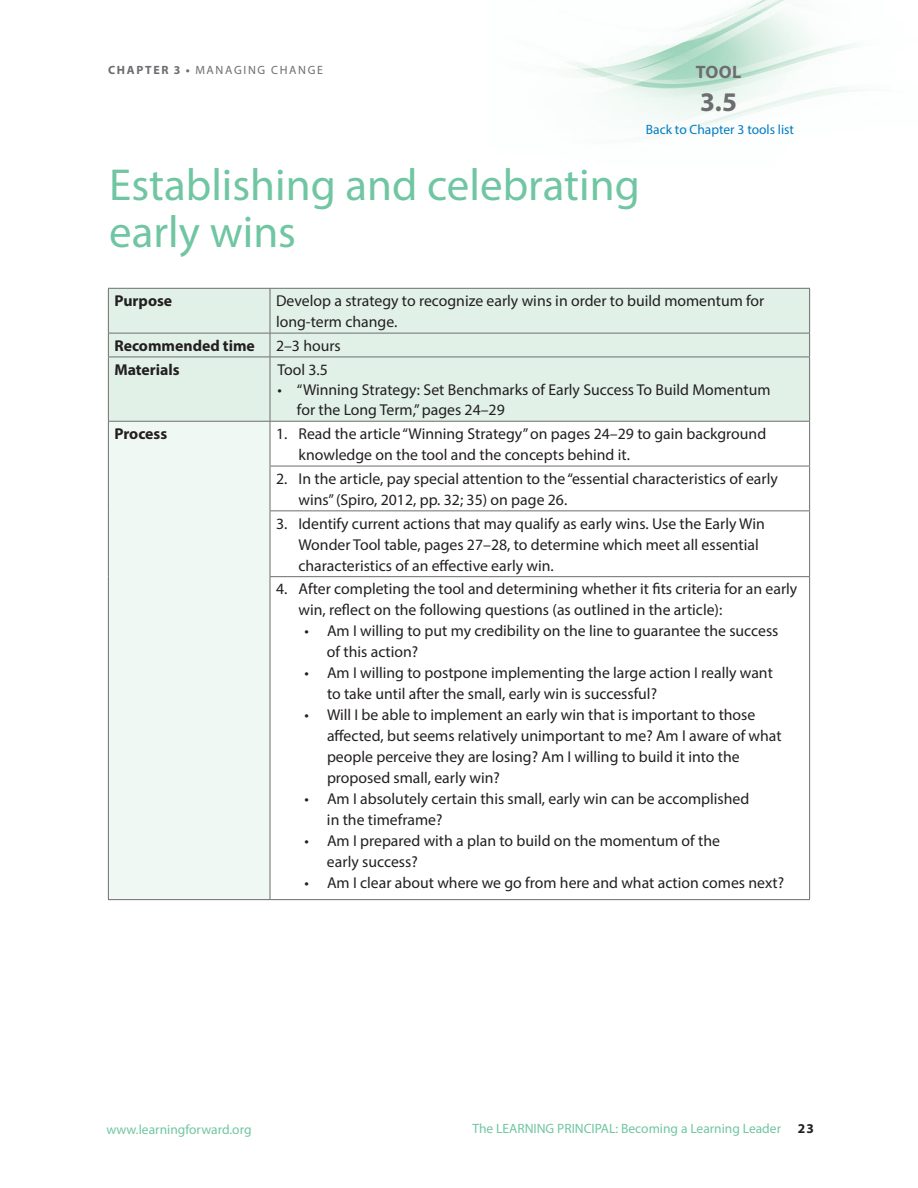
<style>
.page{position:relative;width:918px;height:1188px;background:#fff}
.page>*{position:absolute;margin:0;border:0;box-sizing:border-box;transform-origin:0 0}
.Tool_title{font:45px/46.5px "Myriad Pro";color:#70c6a2}
.Text_body{font:700 27px "Myriad Pro";color:#6c6d70}
.Text_body-2{font:700 18px "Myriad Pro";color:#6c6d70}
.Table_text_numbered{font:15.75px/21px "Myriad Pro";color:#231f20}
.Text_Myriad_Pro{font:15.75px/20.2px "Myriad Pro";color:#231f20}
.Table_text_regular{font:15.75px/21px "Myriad Pro";color:#231f20}
.Text_Myriad_Pro-2{font:700 15.75px "Myriad Pro";color:#231f20}
.t1{font:13.5px "Myriad Pro";color:#70c6a2}
.Source{font:13.5px "Myriad Pro";color:#007cc2}
.t2{font:12px "Myriad Pro";letter-spacing:.14em;color:#6c6d70}
.s1{font-weight:700}
.s2{font-weight:700;color:#231f20}
</style>
<div class="page">
<img style="left:566px;top:0;width:302px;height:140px">
<div style="left:109px;top:289px;width:700px;height:132px;background:#e1f1e8"></div>
<div style="left:108px;top:421px;width:162px;height:479px;background:#eff8f3"></div>
<hr style="left:108px;top:289px;width:1px;height:44px;background:#6c6d70">
<hr style="left:270px;top:289px;width:1px;height:44px;background:#6c6d70">
<hr style="left:809px;top:289px;width:1px;height:44px;background:#6c6d70">
<hr style="left:108px;top:333px;width:162px;height:1px;background:#6c6d70">
<svg style="left:108px;top:333px;width:1px;height:24px"></svg>
<hr style="left:270px;top:333px;width:540px;height:1px;background:#6c6d70">
<svg style="left:270px;top:333px;width:1px;height:24px"></svg>
<svg style="left:809px;top:333px;width:1px;height:24px"></svg>
<hr style="left:108px;top:357px;width:162px;height:1px;background:#6c6d70">
<hr style="left:108px;top:357px;width:1px;height:64px;background:#6c6d70">
<hr style="left:270px;top:357px;width:540px;height:1px;background:#6c6d70">
<hr style="left:270px;top:357px;width:1px;height:64px;background:#6c6d70">
<hr style="left:809px;top:357px;width:1px;height:64px;background:#6c6d70">
<hr style="left:108px;top:421px;width:162px;height:1px;background:#6c6d70">
<hr style="left:108px;top:422px;width:1px;height:44px;background:#6c6d70">
<hr style="left:270px;top:421px;width:540px;height:1px;background:#6c6d70">
<hr style="left:270px;top:422px;width:1px;height:44px;background:#6c6d70">
<hr style="left:809px;top:422px;width:1px;height:44px;background:#6c6d70">
<hr style="left:108px;top:466px;width:1px;height:45px;background:#6c6d70">
<hr style="left:270px;top:466px;width:540px;height:1px;background:#6c6d70">
<hr style="left:270px;top:466px;width:1px;height:44px;background:#6c6d70">
<hr style="left:809px;top:466px;width:1px;height:44px;background:#6c6d70">
<hr style="left:108px;top:511px;width:1px;height:66px;background:#6c6d70">
<hr style="left:270px;top:510px;width:540px;height:1px;background:#6c6d70">
<hr style="left:270px;top:511px;width:1px;height:65px;background:#6c6d70">
<hr style="left:809px;top:511px;width:1px;height:65px;background:#6c6d70">
<hr style="left:108px;top:577px;width:1px;height:322px;background:#6c6d70">
<hr style="left:270px;top:576px;width:540px;height:1px;background:#6c6d70">
<hr style="left:270px;top:577px;width:1px;height:322px;background:#6c6d70">
<hr style="left:809px;top:577px;width:1px;height:322px;background:#6c6d70">
<hr style="left:108px;top:899px;width:162px;height:1px;background:#6c6d70">
<hr style="left:270px;top:899px;width:540px;height:1px;background:#6c6d70">
<hr style="left:108px;top:288px;width:162px;height:1px;background:#6c6d70">
<hr style="left:270px;top:288px;width:540px;height:1px;background:#6c6d70">
<p class="t2" style="left:108px;top:62px;width:217px"><span class="s1">CHAPTER 3 •</span> MANAGING CHANGE</p>
<p class="Text_body-2" style="left:696px;top:60px;width:47px">TOOL</p>
<p class="Text_body" style="left:700px;top:84px;width:38px">3.5</p>
<p class="Source" style="left:646px;top:121px;width:150px">Back to Chapter 3 tools list</p>
<p class="Tool_title" style="left:109px;top:161px;width:532px">Establishing and celebrating early wins</p>
<p class="Text_Myriad_Pro-2" style="left:114px;top:291px;width:59px">Purpose</p>
<p class="Table_text_regular" style="left:276px;top:290px;width:490px">Develop a strategy to recognize early wins in order to build momentum for long-term change.</p>
<p class="Text_Myriad_Pro-2" style="left:114px;top:335px;width:142px">Recommended time</p>
<p class="Text_Myriad_Pro" style="left:276px;top:335px;width:66px">2–3 hours</p>
<p class="Text_Myriad_Pro-2" style="left:114px;top:359px;width:67px">Materials</p>
<p class="Text_Myriad_Pro" style="left:277px;top:359px;width:52px">Tool 3.5</p>
<p class="Text_Myriad_Pro" style="left:297px;top:379px;width:475px;text-indent:-19px">• “Winning Strategy: Set Benchmarks of Early Success To Build Momentum for the Long Term,” pages 24–29</p>
<p class="Text_Myriad_Pro-2" style="left:114px;top:423px;width:54px">Process</p>
<p class="Table_text_numbered" style="left:298px;top:423px;width:469px;text-indent:-22px">1. Read the article “Winning Strategy” on pages 24–29 to gain background knowledge on the tool and the concepts behind it.</p>
<p class="Table_text_numbered" style="left:298px;top:468px;width:481px;text-indent:-22px">2. In the article, pay special attention to the “essential characteristics of early wins” (Spiro, 2012, pp. 32; 35) on page 26.</p>
<p class="Table_text_numbered" style="left:299px;top:513px;width:468px;text-indent:-23px">3. Identify current actions that may qualify as early wins. Use the Early Win<br>Wonder Tool table, pages 27–28, to determine which meet all essential characteristics of an effective early win.</p>
<p class="Table_text_numbered" style="left:298px;top:578px;width:500px;text-indent:-22px">4. After completing the tool and determining whether it fits criteria for an early win, reflect on the following questions (as outlined in the article):</p>
<p class="Table_text_numbered" style="left:327px;top:620px;width:453px;text-indent:-22px">• Am I willing to put my credibility on the line to guarantee the success of this action?</p>
<p class="Table_text_numbered" style="left:327px;top:662px;width:447px;text-indent:-23px">• Am I willing to postpone implementing the large action I really want to take until after the small, early win is successful?</p>
<p class="Table_text_numbered" style="left:327px;top:704px;width:456px;text-indent:-23px">• Will I be able to implement an early win that is important to those affected, but seems relatively unimportant to me? Am I aware of what people perceive they are losing? Am I willing to build it into the proposed small, early win?</p>
<p class="Table_text_numbered" style="left:327px;top:788px;width:424px;text-indent:-22px">• Am I absolutely certain this small, early win can be accomplished in the timeframe?</p>
<p class="Table_text_numbered" style="left:327px;top:830px;width:395px;text-indent:-22px">• Am I prepared with a plan to build on the momentum of the early success?</p>
<p class="Table_text_numbered" style="left:304px;top:872px;width:481px">• Am I clear about where we go from here and what action comes next?</p>
<p class="t1" style="left:106px;top:1121px;width:147px">www.learningforward.org</p>
<p class="t1" style="left:472px;top:1120px;width:343px">The LEARNING PRINCIPAL: Becoming a Learning Leader <span class="s2">23</span></p>
</div>
